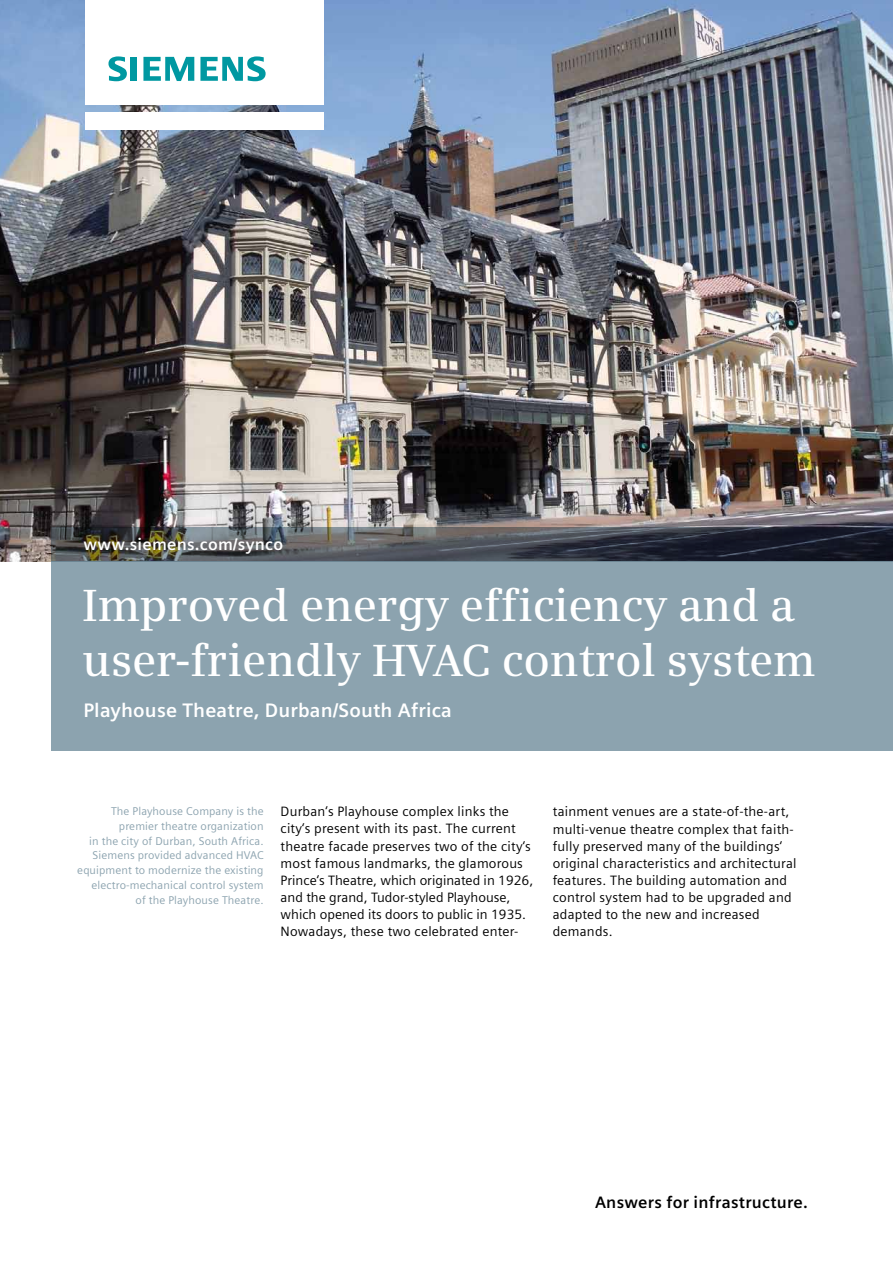
<style>
.page{position:relative;width:893px;height:1263px;background:#fff}
.page>*{position:absolute;margin:0;border:0;box-sizing:border-box;transform-origin:0 0}
.t1{font:600 45px/55.2px "Siemens Serif";letter-spacing:-.005em;color:#fff}
.t2{font:700 19.5px "Siemens Sans";letter-spacing:.01em;color:#fff}
.t3{font:700 16.5px "Siemens Sans";letter-spacing:.015em;color:#000}
.t4{font:700 16.5px "Siemens Sans";letter-spacing:.015em;color:#fff}
.t5{font:13.5px/17px "Siemens Sans";letter-spacing:.015em;color:#000}
.t6{font:11.25px/14.9px "Siemens Sans";letter-spacing:.01em;color:#8ca3af;text-align:right}
</style>
<div class="page">
<img style="left:0;top:0;width:893px;height:561px">
<div style="left:51px;top:561px;width:842px;height:189px;background:#8ca3af"></div>
<svg style="left:51px;top:527px;width:842px;height:34px;background:#43464c"></svg>
<div style="left:85px;top:113px;width:238px;height:17px;background:#fff"></div>
<div style="left:85px;top:0;width:238px;height:104px;background:#fff"></div>
<svg style="left:108px;top:56px;width:19px;height:25px"></svg>
<div style="left:131px;top:57px;width:6px;height:24px;background:#0098a1"></div>
<svg style="left:143px;top:57px;width:51px;height:24px"></svg>
<svg style="left:200px;top:56px;width:66px;height:25px"></svg>
<p class="t4" style="left:84px;top:535px;width:201px">www.siemens.com/synco</p>
<h1 class="t1" style="left:82px;top:577px;width:735px">Improved energy efficiency and a user-friendly HVAC control system</h1>
<h2 class="t2" style="left:83px;top:699px;width:370px">Playhouse Theatre, Durban/South Africa</h2>
<p class="t6" style="left:77px;top:803px;width:188px">The Playhouse Company is the premier theatre organization<br>in the city of Durban, South Africa.<br>Siemens provided advanced HVAC equipment to modernize the existing electro-mechanical control system<br>of the Playhouse Theatre.</p>
<p class="t5" style="left:281px;top:803px;width:254px">Durban‘s Playhouse complex links the city‘s present with its past. The current theatre facade preserves two of the city‘s most famous landmarks, the glamorous Prince‘s Theatre, which originated in 1926, and the grand, Tudor-styled Playhouse, which opened its doors to public in 1935.<br>Nowadays, these two celebrated enter-</p>
<p class="t5" style="left:553px;top:803px;width:245px">tainment venues are a state-of-the-art, multi-venue theatre complex that faith&shy;fully preserved many of the buildings‘ original characteristics and architectural features. The building automation and control system had to be upgraded and adapted to the new and increased demands.</p>
<p class="t3" style="left:595px;top:1192px;width:214px">Answers for infrastructure.</p>
</div>
